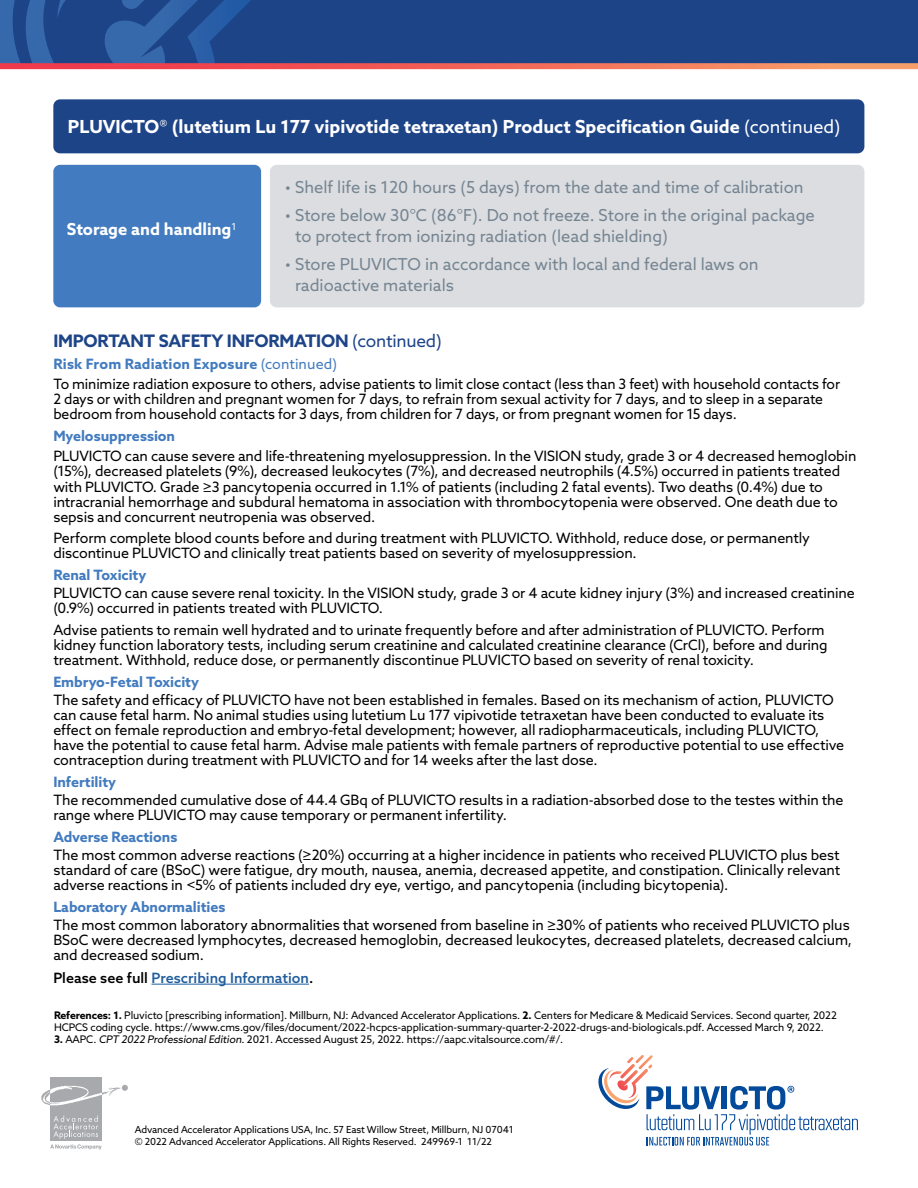
<style>
.page{position:relative;width:918px;height:1188px;background:#fff}
.page>*{position:absolute;margin:0;border:0;box-sizing:border-box;transform-origin:0 0}
.t1{font:700 18px "Azo Sans";color:#fff}
.t2{font:700 17.25px "Azo Sans";letter-spacing:-.015em;color:#1e4488}
.t3{font:16.5px/21px "Azo Sans";color:#758592}
.t4{font:700 16.5px "Azo Sans";color:#fff}
.t5{font:14.25px/15px "Azo Sans";letter-spacing:-.01em;color:#000}
.t6{font:700 14.25px "Azo Sans";letter-spacing:-.005em;color:#427bbf}
.t7{font:500 14.25px "Azo Sans";color:#215e9e}
.t8{font:10.5px/12px "Azo Sans";letter-spacing:-.01em;color:#000}
.t9{font:9.75px/11.7px "Azo Sans";letter-spacing:-.01em;color:#000}
.s1{font-weight:400}
.s2{font-weight:700;color:#427bbf}
.s3{color:#427bbf}
.s4{color:#000}
.s5{font-weight:700}
.s6{font-style:italic}
</style>
<div class="page">
<div style="left:270px;top:165px;width:594px;height:142px;background:#dcdde0;border-radius:7px"></div>
<div style="left:53px;top:165px;width:208px;height:142px;background:#427bbf;border-radius:7px"></div>
<hr style="left:151px;top:984px;width:158px;height:1px;background:#215e9e">
<svg style="left:0;top:0;width:918px;height:70px;background:#344c88"></svg>
<img style="left:41px;top:1090px;width:63px;height:15px">
<div style="left:50px;top:1078px;width:52px;height:63px;background:#a7a9ac"></div>
<img style="left:50px;top:1086px;width:52px;height:20px">
<svg style="left:124px;top:1085px;width:4px;height:6px"></svg>
<img style="left:104px;top:1085px;width:20px;height:11px">
<svg style="left:50px;top:1115px;width:52px;height:34px"></svg>
<div style="left:53px;top:99px;width:811px;height:54px;background:#1e4488;border-radius:7px"></div>
<svg style="left:598px;top:1055px;width:260px;height:91px"></svg>
<p class="t1" style="left:68px;top:115px;width:774px">PLUVICTO<span class="s1">®</span> (lutetium Lu 177 vipivotide tetraxetan) Product Specification Guide <span class="s1">(continued)</span></p>
<p class="t4" style="left:67px;top:219px;width:171px">Storage and handling<sup>1</sup></p>
<p class="t3" style="left:285px;top:177px;width:520px">• Shelf life is 120 hours (5 days) from the date and time of calibration</p>
<p class="t3" style="left:295px;top:205px;width:521px;text-indent:-10px">• Store below 30°C (86°F). Do not freeze. Store in the original package to protect from ionizing radiation (lead shielding)</p>
<p class="t3" style="left:295px;top:253px;width:465px;text-indent:-10px">• Store PLUVICTO in accordance with local and federal laws on radioactive materials</p>
<p class="t2" style="left:53px;top:330px;width:390px">IMPORTANT SAFETY INFORMATION <span class="s1">(continued)</span></p>
<p class="t5" style="left:53px;top:353px;width:788px;line-height:20.4px"><span class="s2">Risk From Radiation Exposure</span> <span class="s3">(continued)<br></span>To minimize radiation exposure to others, advise patients to limit close contact (less than 3 feet) with household contacts for</p>
<p class="t5" style="left:53px;top:392px;width:771px">2 days or with children and pregnant women for 7 days, to refrain from sexual activity for 7 days, and to sleep in a separate bedroom from household contacts for 3 days, from children for 7 days, or from pregnant women for 15 days.</p>
<p class="t6" style="left:53px;top:427px;width:123px">Myelosuppression</p>
<p class="t5" style="left:53px;top:449px;width:805px">PLUVICTO can cause severe and life-threatening myelosuppression. In the VISION study, grade 3 or 4 decreased hemoglobin (15%), decreased platelets (9%), decreased leukocytes (7%), and decreased neutrophils (4.5%) occurred in patients treated with PLUVICTO. Grade ≥3 pancytopenia occurred in 1.1% of patients (including 2 fatal events). Two deaths (0.4%) due to intracranial hemorrhage and subdural hematoma in association with thrombocytopenia were observed. One death due to sepsis and concurrent neutropenia was observed.</p>
<p class="t5" style="left:53px;top:530px;width:758px">Perform complete blood counts before and during treatment with PLUVICTO. Withhold, reduce dose, or permanently discontinue PLUVICTO and clinically treat patients based on severity of myelosuppression.</p>
<p class="t6" style="left:53px;top:565px;width:95px">Renal Toxicity</p>
<p class="t5" style="left:53px;top:585px;width:803px">PLUVICTO can cause severe renal toxicity. In the VISION study, grade 3 or 4 acute kidney injury (3%) and increased creatinine (0.9%) occurred in patients treated with PLUVICTO.</p>
<p class="t5" style="left:53px;top:622px;width:776px">Advise patients to remain well hydrated and to urinate frequently before and after administration of PLUVICTO. Perform kidney function laboratory tests, including serum creatinine and calculated creatinine clearance (CrCl), before and during treatment. Withhold, reduce dose, or permanently discontinue PLUVICTO based on severity of renal toxicity.</p>
<p class="t6" style="left:53px;top:672px;width:147px">Embryo-Fetal Toxicity</p>
<p class="t5" style="left:53px;top:692px;width:792px">The safety and efficacy of PLUVICTO have not been established in females. Based on its mechanism of action, PLUVICTO can cause fetal harm. No animal studies using lutetium Lu 177 vipivotide tetraxetan have been conducted to evaluate its effect on female reproduction and embryo-fetal development; however, all radiopharmaceuticals, including PLUVICTO, have the potential to cause fetal harm. Advise male patients with female partners of reproductive potential to use effective contraception during treatment with PLUVICTO and for 14 weeks after the last dose.</p>
<p class="t6" style="left:53px;top:772px;width:64px">Infertility</p>
<p class="t5" style="left:53px;top:792px;width:792px">The recommended cumulative dose of 44.4 GBq of PLUVICTO results in a radiation-absorbed dose to the testes within the range where PLUVICTO may cause temporary or permanent infertility.</p>
<p class="t6" style="left:53px;top:827px;width:126px">Adverse Reactions</p>
<p class="t5" style="left:53px;top:847px;width:788px;text-align:justify">The most common adverse reactions (≥20%) occurring at a higher incidence in patients who received PLUVICTO plus best standard of care (BSoC) were fatigue, dry mouth, nausea, anemia, decreased appetite, and constipation. Clinically relevant adverse reactions in &lt;5% of patients included dry eye, vertigo, and pancytopenia (including bicytopenia).</p>
<p class="t6" style="left:53px;top:897px;width:174px">Laboratory Abnormalities</p>
<p class="t5" style="left:53px;top:917px;width:800px">The most common laboratory abnormalities that worsened from baseline in ≥30% of patients who received PLUVICTO plus<br>BSoC were decreased lymphocytes, decreased hemoglobin, decreased leukocytes, decreased platelets, decreased calcium, and decreased sodium.</p>
<p class="t7" style="left:53px;top:968px;width:261px"><span class="s4">Please see full</span> Prescribing Information<span class="s4">.</span></p>
<p class="t8" style="left:54px;top:1009px;width:784px"><span class="s5">References: 1.</span> Pluvicto [prescribing information]. Millburn, NJ: Advanced Accelerator Applications. <span class="s5">2.</span> Centers for Medicare &amp; Medicaid Services. Second quarter, 2022<br>HCPCS coding cycle. https://www.cms.gov/files/document/2022-hcpcs-application-summary-quarter-2-2022-drugs-and-biologicals.pdf. Accessed March 9, 2022.</p>
<p class="t8" style="left:54px;top:1033px;width:511px"><span class="s5">3.</span> AAPC. <span class="s6">CPT 2022 ProfessionalEdition</span>. 2021. Accessed August 25, 2022. https://aapc.vitalsource.com/#/.</p>
<p class="t9" style="left:135px;top:1123px;width:381px">Advanced Accelerator Applications USA, Inc. 57 East Willow Street, Millburn, NJ 07041 © 2022 Advanced Accelerator Applications. All Rights Reserved. 249969-1 11/22</p>
</div>
